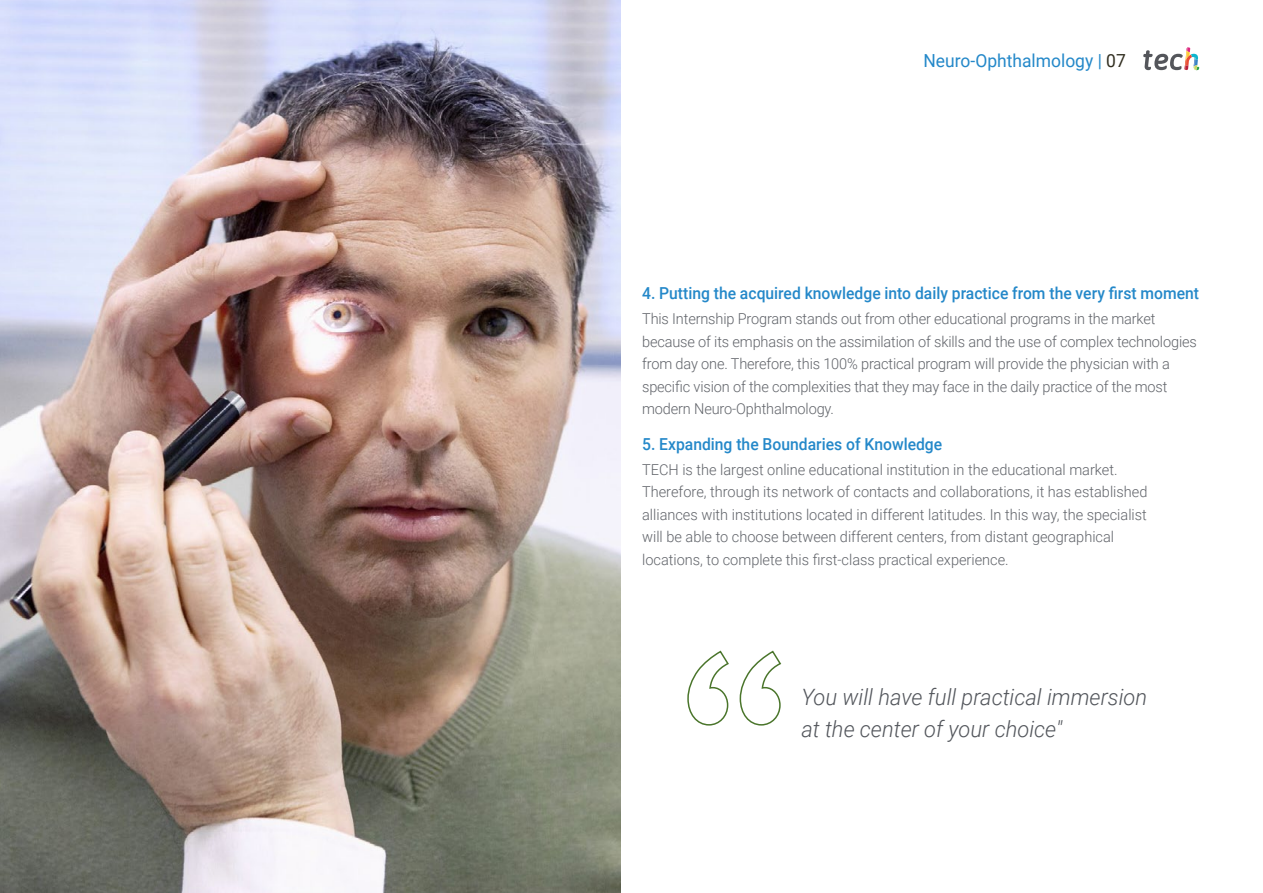
<style>
.page{position:relative;width:1263px;height:893px;background:#fff}
.page>*{position:absolute;margin:0;border:0;box-sizing:border-box;transform-origin:0 0}
.t1{font:italic 300 22.5px/31.5px "Roboto";color:#52555b}
.t2{font:18px "Roboto";color:#2488c9}
.t3{font:500 16.5px "Roboto";color:#2488c9;scale:.95 1}
.t4{font:300 15px/22.5px "Roboto";letter-spacing:-.01em;color:#61646a}
.s1{color:#312e20}
</style>
<div class="page">
<svg style="left:1143px;top:47px;width:56px;height:24px"></svg>
<img style="left:0;top:0;width:621px;height:893px">
<svg style="left:687px;top:650px;width:95px;height:76px"></svg>
<p class="t2" style="left:923px;top:48px;width:204px">Neuro-Ophthalmology | <span class="s1">07</span></p>
<p class="t3" style="left:642px;top:282px;width:588px">4. Putting the acquired knowledge into daily practice from the very first moment</p>
<p class="t4" style="left:642px;top:307px;width:556px">This Internship Program stands out from other educational programs in the market because of its emphasis on the assimilation of skills and the use of complex technologies from day one. Therefore, this 100% practical program will provide the physician with a specific vision of the complexities that they may face in the daily practice of the most modern Neuro-Ophthalmology.</p>
<p class="t3" style="left:642px;top:433px;width:317px">5. Expanding the Boundaries of Knowledge</p>
<p class="t4" style="left:642px;top:458px;width:507px">TECH is the largest online educational institution in the educational market.<br>Therefore, through its network of contacts and collaborations, it has established alliances with institutions located in different latitudes. In this way, the specialist will be able to choose between different centers, from distant geographical locations, to complete this first-class practical experience.</p>
<h1 class="t1" style="left:801px;top:680px;width:347px">You will have full practical immersion at the center of your choice"</h1>
</div>
